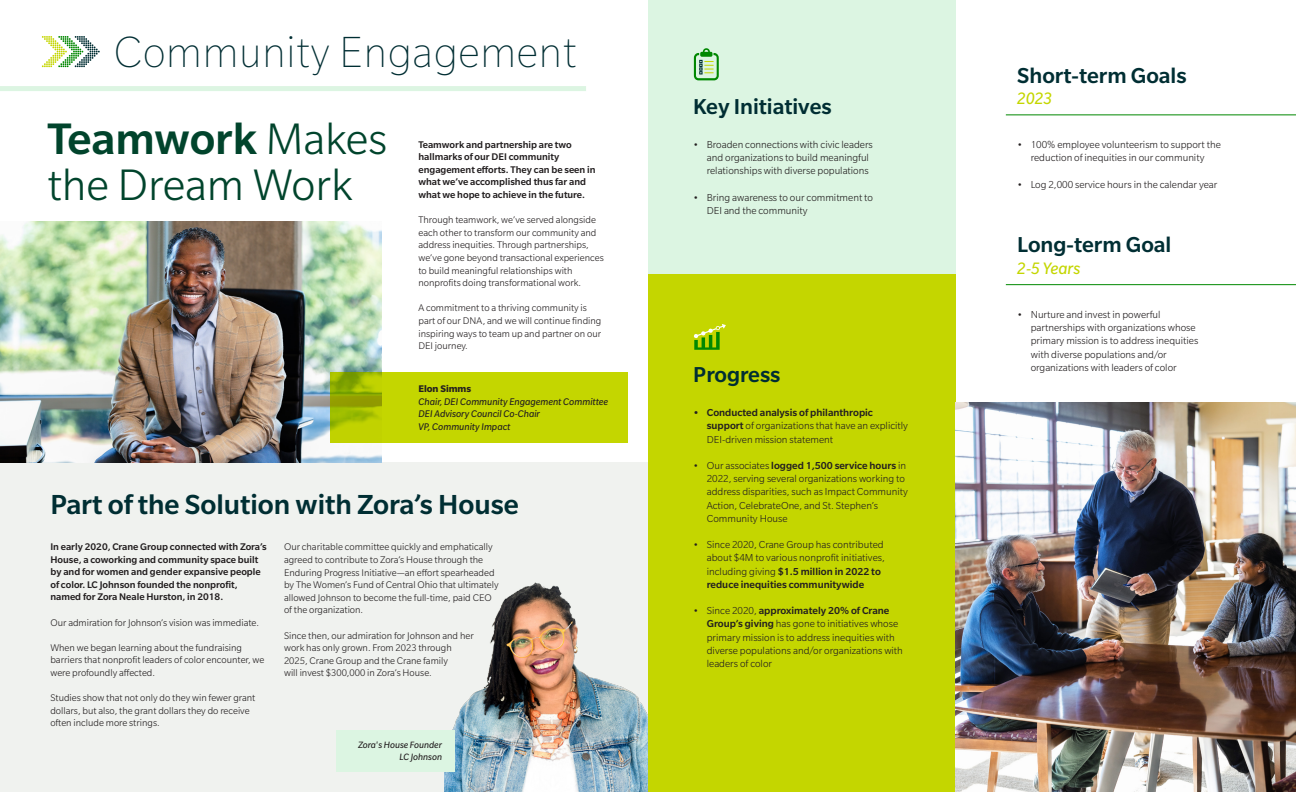
<style>
.page{position:relative;width:1296px;height:792px;background:#fff}
.page>*{position:absolute;margin:0;border:0;box-sizing:border-box;transform-origin:0 0}
.t1{font:300 48px/46px "Slate Pro";color:#01442c}
.t2{font:100 47.5px "Slate Pro";color:#002e33}
.t3{font:500 30px "Slate Pro";color:#002e33}
.t4{font:500 23.5px "Slate Pro";color:#002e33}
.t5{font:italic 18px "Slate Pro";color:#c4d600}
.t6{font:300 11px/13.2px "Slate Pro";color:#231f20}
.t7{font:300 10.5px/12.6px "Slate Pro";color:#231f20}
.t8{font:500 10.5px/12.6px "Slate Pro";color:#231f20}
.t9{font:italic 10.5px/12.6px "Slate Pro";color:#231f20}
.t10{font:700 10.5px "Slate Pro";color:#231f20}
.t11{font:italic 10px/12px "Slate Pro";color:#231f20;text-align:right}
.s1{font-weight:500}
</style>
<div class="page">
<div style="left:0;top:463px;width:648px;height:329px;background:#f0f2ef"></div>
<img style="left:445px;top:582px;width:203px;height:210px">
<img style="left:0;top:221px;width:382px;height:242px">
<div style="left:330px;top:372px;width:298px;height:71px;background:#c4d600"></div>
<div style="left:0;top:86px;width:586px;height:5px;background:#dcf5e2"></div>
<svg style="left:42px;top:36px;width:58px;height:31px"></svg>
<div style="left:337px;top:731px;width:118px;height:41px;background:#dcf5e2"></div>
<div style="left:648px;top:0;width:307px;height:274px;background:#dcf5e2"></div>
<div style="left:648px;top:274px;width:307px;height:518px;background:#c4d600"></div>
<svg style="left:694px;top:48px;width:25px;height:32px"></svg>
<svg style="left:694px;top:324px;width:32px;height:26px"></svg>
<hr style="left:1006px;top:114px;width:290px;height:1px;background:#008801">
<hr style="left:1006px;top:284px;width:290px;height:1px;background:#008801">
<img style="left:955px;top:402px;width:341px;height:390px">
<p class="t2" style="left:113px;top:27px;width:465px">Community Engagement</p>
<p class="t1" style="left:47px;top:115px;width:341px"><span class="s1">Teamwork</span> Makes the Dream Work</p>
<p class="t8" style="left:418px;top:138px;width:179px">Teamwork and partnership are two hallmarks of our DEI community engagement efforts. They can be seen in what we’ve accomplished thus far and what we hope to achieve in the future.</p>
<p class="t7" style="left:418px;top:214px;width:187px">Through teamwork, we’ve served alongside each other to transform our community and address inequities. Through partnerships, we’ve gone beyond transactional experiences to build meaningful relationships with nonprofits doing transformational work.</p>
<p class="t7" style="left:418px;top:302px;width:184px">A commitment to a thriving community is part of our DNA, and we will continue finding inspiring ways to team up and partner on our DEI journey.</p>
<p class="t10" style="left:418px;top:383px;width:54px">Elon Simms</p>
<p class="t9" style="left:418px;top:395px;width:191px">Chair, DEI Community Engagement Committee</p>
<p class="t9" style="left:418px;top:408px;width:123px">DEI Advisory Council Co-Chair<br>VP, Community Impact</p>
<p class="t3" style="left:50px;top:488px;width:470px">Part of the Solution with Zora’s House</p>
<p class="t8" style="left:50px;top:540px;width:218px">In early 2020, Crane Group connected with Zora’s House, a coworking and community space built by and for women and gender expansive people of color. LC Johnson founded the nonprofit, named for Zora Neale Hurston, in 2018.</p>
<p class="t7" style="left:50px;top:616px;width:210px">Our admiration for Johnson’s vision was immediate.</p>
<p class="t7" style="left:50px;top:641px;width:215px">When we began learning about the fundraising barriers that nonprofit leaders of color encounter, we were profoundly affected.</p>
<p class="t7" style="left:50px;top:691px;width:206px">Studies show that not only do they win fewer grant dollars, but also, the grant dollars they do receive often include more strings.</p>
<p class="t7" style="left:284px;top:541px;width:216px">Our charitable committee quickly and emphatically agreed to contribute to Zora’s House through the Enduring Progress Initiative—an effort spearheaded by The Women’s Fund of Central Ohio that ultimately allowed Johnson to become the full-time, paid CEO of the organization.</p>
<p class="t7" style="left:284px;top:629px;width:191px">Since then, our admiration for Johnson and her work has only grown. From 2023 through 2025, Crane Group and the Crane family<br>will invest $300,000 in Zora’s House.</p>
<p class="t11" style="left:358px;top:739px;width:85px">Zora's House Founder<br>LC Johnson</p>
<p class="t4" style="left:693px;top:94px;width:140px">Key Initiatives</p>
<p class="t6" style="left:707px;top:138px;width:168px;text-indent:-14px">• Broaden connections with civic leaders and organizations to build meaningful relationships with diverse populations</p>
<p class="t6" style="left:707px;top:191px;width:168px;text-indent:-14px">• Bring awareness to our commitment to<br>DEI and the community</p>
<p class="t4" style="left:693px;top:362px;width:89px">Progress</p>
<p class="t6" style="left:707px;top:406px;width:203px;text-indent:-14px"><span class="s1">• Conducted analysis of philanthropic support</span> of organizations that have an explicitly<br>DEI-driven mission statement</p>
<p class="t6" style="left:707px;top:459px;width:203px;text-indent:-14px">• Our associates <span class="s1">logged 1,500 service hours</span> in 2022, serving several organizations working to address disparities, such as Impact Community Action, CelebrateOne, and St. Stephen’s Community House</p>
<p class="t6" style="left:707px;top:538px;width:180px;text-indent:-14px">• Since 2020, Crane Group has contributed about $4M to various nonprofit initiatives, including giving <span class="s1">$1.5 million in 2022 to reduce inequities communitywide</span></p>
<p class="t6" style="left:707px;top:604px;width:198px;text-indent:-14px">• Since 2020, <span class="s1">approximately 20% of Crane Group’s giving</span> has gone to initiatives whose primary mission is to address inequities with diverse populations and/or organizations with leaders of color</p>
<p class="t4" style="left:1017px;top:62px;width:171px">Short-term Goals</p>
<p class="t5" style="left:1017px;top:89px;width:37px">2023</p>
<p class="t6" style="left:1017px;top:138px;width:205px;text-align:center">• 100% employee volunteerism to support the reduction of inequities in our community</p>
<p class="t6" style="left:1017px;top:178px;width:202px">• Log 2,000 service hours in the calendar year</p>
<p class="t4" style="left:1017px;top:232px;width:156px">Long-term Goal</p>
<p class="t5" style="left:1017px;top:259px;width:65px">2-5 Years</p>
<p class="t6" style="left:1031px;top:308px;width:169px;text-indent:-14px">• Nurture and invest in powerful partnerships with organizations whose primary mission is to address inequities with diverse populations and/or organizations with leaders of color</p>
</div>
